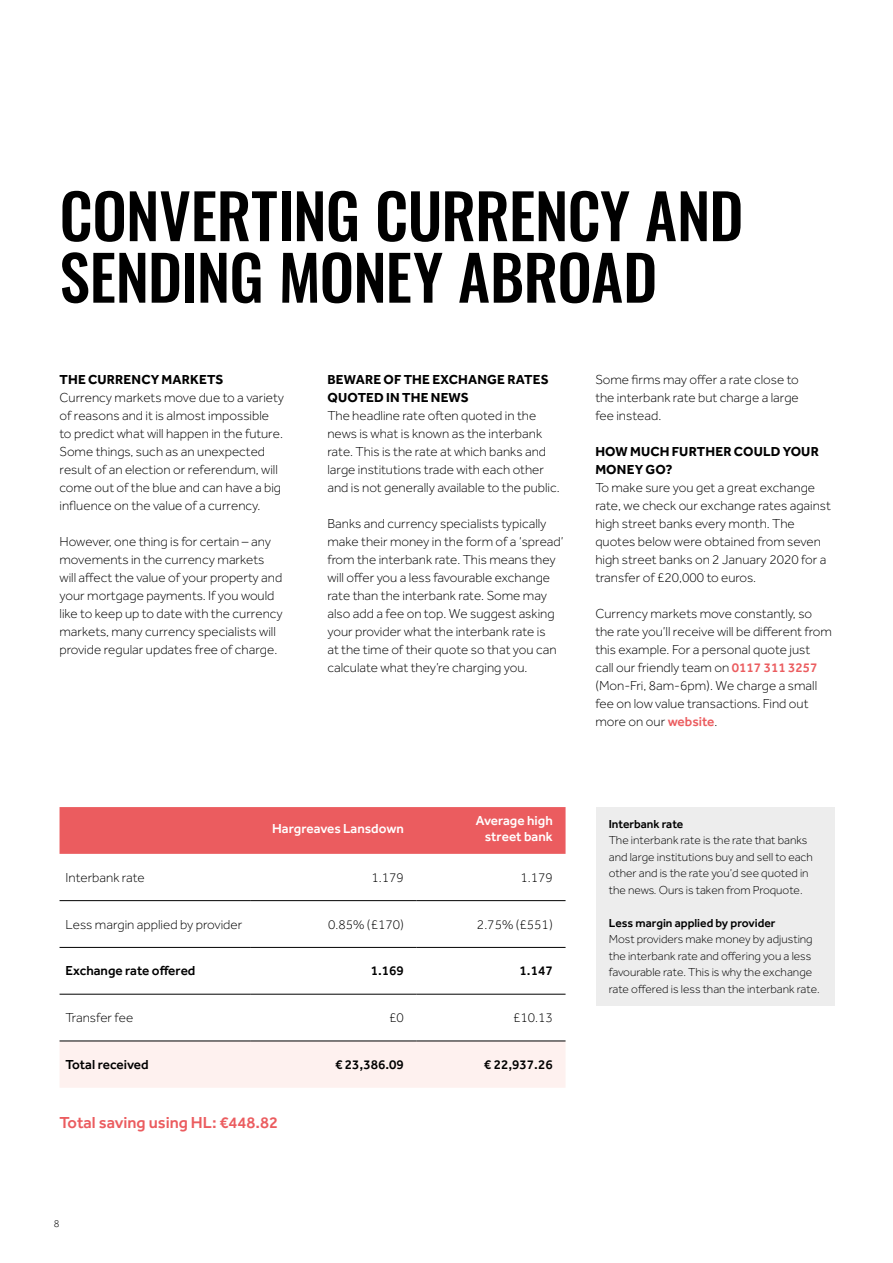
<style>
.page{position:relative;width:893px;height:1263px;background:#fff}
.page>*{position:absolute;margin:0;border:0;box-sizing:border-box;transform-origin:0 0}
.t1{font:500 61.5px/61.5px "Oswald";letter-spacing:-.01em;color:#000}
.t2{font:500 16.5px "Effra";color:#eb5c5f}
.t3{font:300 13.5px/18px "Effra";color:#000}
.t4{font:700 13.5px/18px "Effra";letter-spacing:.01em;color:#000}
.t5{font:500 13.5px "Effra";color:#000}
.t6{font:500 13.5px/16.5px "Effra";color:#fff;text-align:right}
.t7{font:300 12px/16.5px "Effra";color:#000}
.t8{font:500 12px "Effra";color:#000}
.t9{font:300 10.5px "Effra";color:#000}
.s1{font-weight:500;color:#eb5c5f}
</style>
<div class="page">
<div style="left:596px;top:807px;width:238px;height:198px;background:#ededed"></div>
<div style="left:60px;top:807px;width:506px;height:47px;background:#eb5c5f"></div>
<svg style="left:60px;top:993px;width:506px;height:48px"></svg>
<div style="left:60px;top:1042px;width:505px;height:46px;background:#fef1ef"></div>
<hr style="left:60px;top:1041px;width:191px;height:1px;background:#000">
<hr style="left:251px;top:1041px;width:166px;height:1px;background:#000">
<hr style="left:417px;top:1041px;width:149px;height:1px;background:#000">
<hr style="left:60px;top:994px;width:191px;height:1px;background:#000">
<hr style="left:251px;top:994px;width:166px;height:1px;background:#000">
<hr style="left:417px;top:994px;width:149px;height:1px;background:#000">
<hr style="left:60px;top:900px;width:191px;height:1px;background:#000">
<hr style="left:251px;top:900px;width:166px;height:1px;background:#000">
<hr style="left:417px;top:900px;width:149px;height:1px;background:#000">
<hr style="left:60px;top:947px;width:191px;height:1px;background:#000">
<hr style="left:251px;top:947px;width:166px;height:1px;background:#000">
<hr style="left:417px;top:947px;width:149px;height:1px;background:#000">
<h1 class="t1" style="left:60px;top:189px;width:685px">CONVERTING CURRENCY AND<br>SENDING MONEY ABROAD</h1>
<p class="t4" style="left:60px;top:370px;width:166px">THE CURRENCY MARKETS</p>
<p class="t3" style="left:60px;top:388px;width:226px">Currency markets move due to a variety of reasons and it is almost impossible to predict what will happen in the future.<br>Some things, such as an unexpected result of an election or referendum, will come out of the blue and can have a big influence on the value of a currency.</p>
<p class="t3" style="left:60px;top:532px;width:225px">However, one thing is for certain – any movements in the currency markets will affect the value of your property and your mortgage payments. If you would like to keep up to date with the currency markets, many currency specialists will provide regular updates free of charge.</p>
<p class="t4" style="left:327px;top:370px;width:223px">BEWARE OF THE EXCHANGE RATES<br>QUOTED IN THE NEWS</p>
<p class="t3" style="left:327px;top:406px;width:234px">The headline rate often quoted in the news is what is known as the interbank rate. This is the rate at which banks and large institutions trade with each other and is not generally available to the public.</p>
<p class="t3" style="left:327px;top:514px;width:237px">Banks and currency specialists typically make their money in the form of a ‘spread’ from the interbank rate. This means they will offer you a less favourable exchange rate than the interbank rate. Some may also add a fee on top. We suggest asking your provider what the interbank rate is<br>at the time of their quote so that you can calculate what they’re charging you.</p>
<p class="t3" style="left:595px;top:370px;width:205px;text-align:justify">Some firms may offer a rate close to the interbank rate but charge a large fee instead.</p>
<p class="t4" style="left:595px;top:442px;width:225px">HOW MUCH FURTHER COULD YOUR<br>MONEY GO?</p>
<p class="t3" style="left:595px;top:478px;width:237px">To make sure you get a great exchange rate, we check our exchange rates against high street banks every month. The quotes below were obtained from seven high street banks on 2 January 2020 for a transfer of £20,000 to euros.</p>
<p class="t3" style="left:595px;top:604px;width:238px">Currency markets move constantly, so the rate you’ll receive will be different from this example. For a personal quote just call our friendly team on <span class="s1">0117 311 3257 </span>(Mon-Fri, 8am-6pm). We charge a small fee on low value transactions. Find out more on our <span class="s1">website</span>.</p>
<p class="t6" style="left:272px;top:820px;width:133px">Hargreaves Lansdown</p>
<p class="t6" style="left:476px;top:812px;width:79px">Average high street bank</p>
<p class="t3" style="left:66px;top:868px;width:81px">Interbank rate</p>
<p class="t3" style="left:372px;top:868px;width:34px">1.179</p>
<p class="t3" style="left:520px;top:868px;width:34px">1.179</p>
<p class="t3" style="left:66px;top:915px;width:178px">Less margin applied by provider</p>
<p class="t3" style="left:328px;top:915px;width:77px">0.85% (£170)</p>
<p class="t3" style="left:477px;top:915px;width:77px">2.75% (£551)</p>
<p class="t5" style="left:66px;top:963px;width:131px">Exchange rate offered</p>
<p class="t5" style="left:371px;top:963px;width:35px">1.169</p>
<p class="t5" style="left:520px;top:963px;width:35px">1.147</p>
<p class="t3" style="left:66px;top:1008px;width:69px">Transfer fee</p>
<p class="t3" style="left:389px;top:1008px;width:16px">£0</p>
<p class="t3" style="left:513px;top:1008px;width:41px">£10.13</p>
<p class="t5" style="left:66px;top:1056px;width:85px">Total received</p>
<p class="t5" style="left:335px;top:1056px;width:70px">€ 23,386.09</p>
<p class="t5" style="left:484px;top:1056px;width:70px">€ 22,937.26</p>
<p class="t2" style="left:60px;top:1113px;width:220px">Total saving using HL: €448.82</p>
<p class="t9" style="left:54px;top:1218px;width:7px">8</p>
<p class="t8" style="left:609px;top:817px;width:76px">Interbank rate</p>
<p class="t7" style="left:609px;top:832px;width:206px">The interbank rate is the rate that banks and large institutions buy and sell to each other and is the rate you’d see quoted in the news. Ours is taken from Proquote.</p>
<p class="t8" style="left:609px;top:916px;width:168px">Less margin applied by provider</p>
<p class="t7" style="left:609px;top:931px;width:212px">Most providers make money by adjusting the interbank rate and offering you a less favourable rate. This is why the exchange rate offered is less than the interbank rate.</p>
</div>
